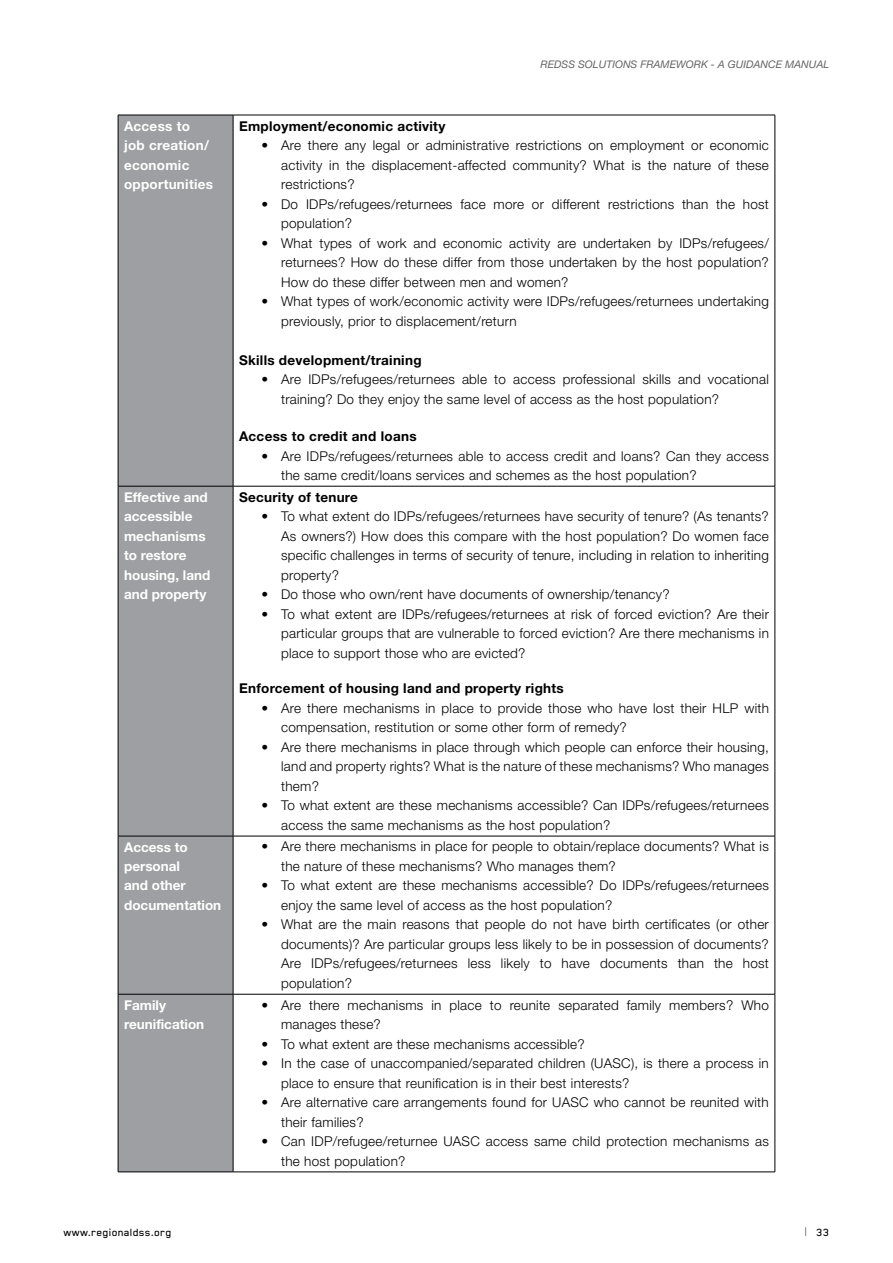
<style>
.page{position:relative;width:893px;height:1263px;background:#fff}
.page>*{position:absolute;margin:0;border:0;box-sizing:border-box;transform-origin:0 0}
.t1{font:300 13.5px/19.5px "Helvetica Neue LT Std";letter-spacing:.02em;color:#000}
.t2{font:700 13.5px "Helvetica Neue LT Std";letter-spacing:.02em;color:#000}
.t3{font:700 13.5px/19.5px "Helvetica Neue LT Std";color:#fff}
.t4{font:700 13.5px/19.5px "Helvetica Neue LT Std";letter-spacing:.02em;color:#fff}
.t5{font:500 12px "Blender Pro";letter-spacing:.02em;color:#000}
.t6{font:italic 10.5px "Helvetica Neue LT Std";color:#636466}
.s1{font-family:"Helvetica Neue LT Std";font-weight:100;font-stretch:condensed}
</style>
<div class="page">
<div style="left:119px;top:116px;width:114px;height:1055px;background:#9d9fa2"></div>
<hr style="left:118px;top:115px;width:115px;height:1px;background:#000">
<hr style="left:118px;top:115px;width:1px;height:371px;background:#000">
<hr style="left:233px;top:115px;width:542px;height:1px;background:#000">
<hr style="left:233px;top:115px;width:1px;height:371px;background:#000">
<hr style="left:775px;top:115px;width:1px;height:371px;background:#000">
<hr style="left:118px;top:486px;width:115px;height:1px;background:#000">
<hr style="left:118px;top:486px;width:1px;height:350px;background:#000">
<hr style="left:233px;top:486px;width:542px;height:1px;background:#000">
<hr style="left:233px;top:486px;width:1px;height:350px;background:#000">
<hr style="left:775px;top:486px;width:1px;height:350px;background:#000">
<hr style="left:118px;top:836px;width:115px;height:1px;background:#000">
<hr style="left:118px;top:836px;width:1px;height:158px;background:#000">
<hr style="left:233px;top:836px;width:542px;height:1px;background:#000">
<hr style="left:233px;top:836px;width:1px;height:158px;background:#000">
<hr style="left:775px;top:836px;width:1px;height:158px;background:#000">
<hr style="left:118px;top:994px;width:115px;height:1px;background:#000">
<hr style="left:118px;top:994px;width:1px;height:178px;background:#000">
<hr style="left:233px;top:994px;width:542px;height:1px;background:#000">
<hr style="left:233px;top:994px;width:1px;height:178px;background:#000">
<hr style="left:775px;top:994px;width:1px;height:178px;background:#000">
<hr style="left:118px;top:1171px;width:115px;height:1px;background:#000">
<hr style="left:233px;top:1171px;width:542px;height:1px;background:#000">
<p class="t6" style="left:541px;top:58px;width:290px">REDSS SOLUTIONS FRAMEWORK - A GUIDANCE MANUAL</p>
<p class="t4" style="left:124px;top:116px;width:90px">Access to job creation/ economic opportunities</p>
<p class="t2" style="left:239px;top:117px;width:208px">Employment/economic activity</p>
<p class="t1" style="left:281px;top:135px;width:489px;text-align:justify;text-indent:-19px">• Are there any legal or administrative restrictions on employment or economic activity in the displacement-affected community? What is the nature of these restrictions?</p>
<p class="t1" style="left:281px;top:194px;width:489px;text-indent:-19px">• Do IDPs/refugees/returnees face more or different restrictions than the host population?</p>
<p class="t1" style="left:281px;top:233px;width:489px;text-align:justify;text-indent:-19px">• What types of work and economic activity are undertaken by IDPs/refugees/ returnees? How do these differ from those undertaken by the host population?<br>How do these differ between men and women?</p>
<p class="t1" style="left:281px;top:291px;width:489px;text-indent:-19px">• What types of work/economic activity were IDPs/refugees/returnees undertaking previously, prior to displacement/return</p>
<p class="t2" style="left:239px;top:351px;width:184px">Skills development/training</p>
<p class="t1" style="left:281px;top:369px;width:489px;text-indent:-19px">• Are IDPs/refugees/returnees able to access professional skills and vocational training? Do they enjoy the same level of access as the host population?</p>
<p class="t2" style="left:239px;top:428px;width:179px">Access to credit and loans</p>
<p class="t1" style="left:281px;top:446px;width:489px;text-indent:-19px">• Are IDPs/refugees/returnees able to access credit and loans? Can they access the same credit/loans services and schemes as the host population?</p>
<p class="t3" style="left:124px;top:487px;width:88px">Effective and accessible mechanisms to restore housing, land and property</p>
<p class="t2" style="left:239px;top:488px;width:120px">Security of tenure</p>
<p class="t1" style="left:281px;top:506px;width:489px;text-align:justify;text-indent:-19px">• To what extent do IDPs/refugees/returnees have security of tenure? (As tenants?<br>As owners?) How does this compare with the host population? Do women face specific challenges in terms of security of tenure, including in relation to inheriting property?</p>
<p class="t1" style="left:262px;top:584px;width:409px">• Do those who own/rent have documents of ownership/tenancy?</p>
<p class="t1" style="left:281px;top:604px;width:489px;text-align:justify;text-indent:-19px">• To what extent are IDPs/refugees/returnees at risk of forced eviction? Are their particular groups that are vulnerable to forced eviction? Are there mechanisms in place to support those who are evicted?</p>
<p class="t2" style="left:239px;top:680px;width:326px">Enforcement of housing land and property rights</p>
<p class="t1" style="left:281px;top:698px;width:489px;text-indent:-19px">• Are there mechanisms in place to provide those who have lost their HLP with compensation, restitution or some other form of remedy?</p>
<p class="t1" style="left:281px;top:737px;width:489px;text-align:justify;text-indent:-19px">• Are there mechanisms in place through which people can enforce their housing, land and property rights? What is the nature of these mechanisms? Who manages them?</p>
<p class="t1" style="left:281px;top:795px;width:489px;text-indent:-19px">• To what extent are these mechanisms accessible? Can IDPs/refugees/returnees access the same mechanisms as the host population?</p>
<p class="t3" style="left:124px;top:837px;width:99px">Access to personal<br>and other documentation</p>
<p class="t1" style="left:281px;top:837px;width:489px;text-indent:-19px">• Are there mechanisms in place for people to obtain/replace documents? What is the nature of these mechanisms? Who manages them?</p>
<p class="t1" style="left:281px;top:876px;width:489px;text-indent:-19px">• To what extent are these mechanisms accessible? Do IDPs/refugees/returnees enjoy the same level of access as the host population?</p>
<p class="t1" style="left:281px;top:915px;width:489px;text-align:justify;text-indent:-19px">• What are the main reasons that people do not have birth certificates (or other documents)? Are particular groups less likely to be in possession of documents?<br>Are IDPs/refugees/returnees less likely to have documents than the host population?</p>
<p class="t3" style="left:124px;top:995px;width:82px">Family reunification</p>
<p class="t1" style="left:281px;top:995px;width:489px;text-indent:-19px">• Are there mechanisms in place to reunite separated family members? Who manages these?</p>
<p class="t1" style="left:262px;top:1034px;width:325px">• To what extent are these mechanisms accessible?</p>
<p class="t1" style="left:281px;top:1053px;width:489px;text-indent:-19px">• In the case of unaccompanied/separated children (UASC), is there a process in place to ensure that reunification is in their best interests?</p>
<p class="t1" style="left:281px;top:1092px;width:489px;text-indent:-19px">• Are alternative care arrangements found for UASC who cannot be reunited with their families?</p>
<p class="t1" style="left:281px;top:1131px;width:489px;text-indent:-19px">• Can IDP/refugee/returnee UASC access same child protection mechanisms as the host population?</p>
<p class="t5" style="left:64px;top:1226px;width:110px">www.regionaldss.org</p>
<p class="t5" style="left:805px;top:1226px;width:26px"><span class="s1">|</span> 33</p>
</div>
